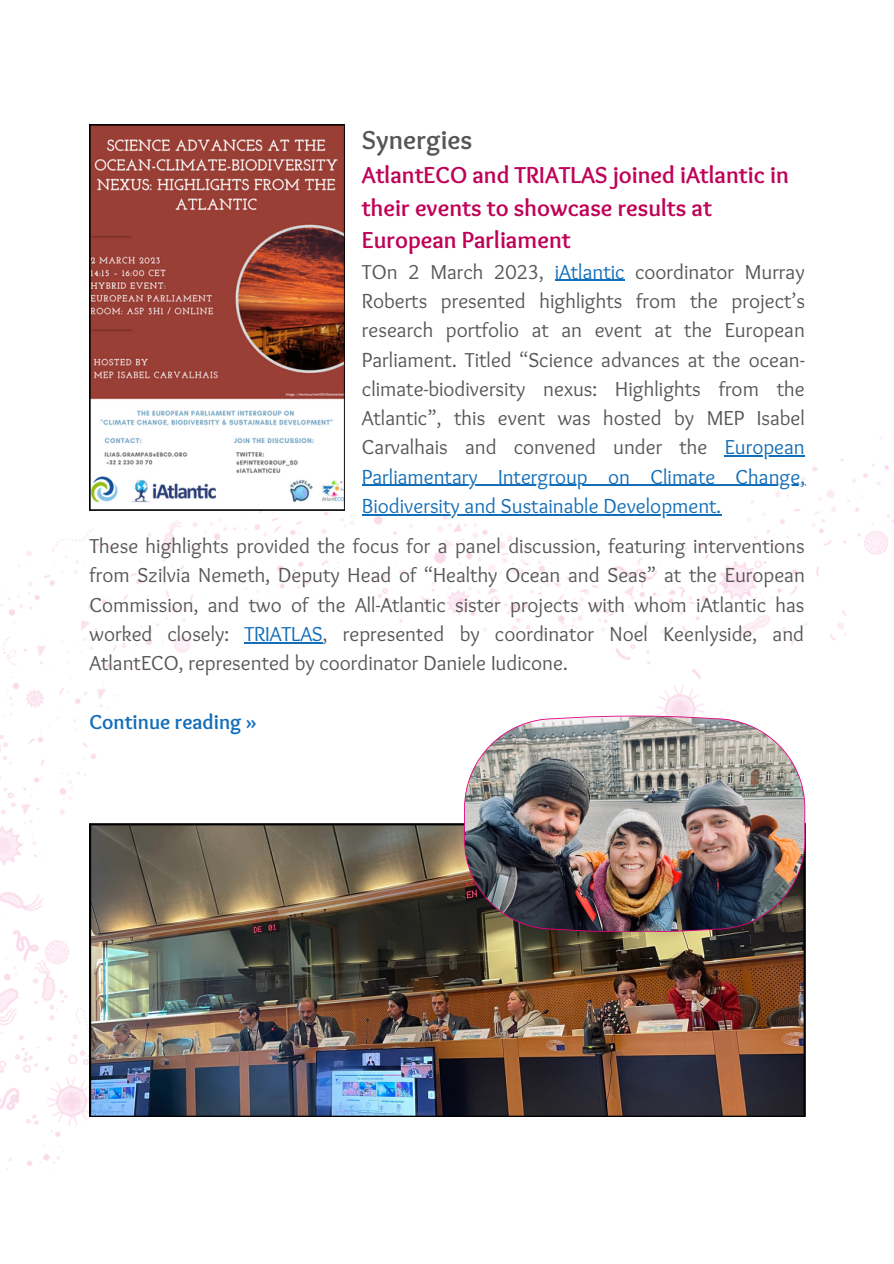
<style>
.page{position:relative;width:894px;height:1264px;background:#fff}
.page>*{position:absolute;margin:0;border:0;box-sizing:border-box;transform-origin:0 0}
.t1{font:700 27px "Overlock";color:#575756}
.t2{font:700 24px/32.7px "Overlock";color:#bf0257}
.t3{font:21px/29.2px "Overlock";color:#575756;text-align:justify}
.t4{font:700 21px "Overlock";color:#136eb9}
.s1{color:#136eb9}
</style>
<div class="page">
<img style="left:0;top:124px;width:893px;height:1047px">
<img style="left:89px;top:125px;width:256px;height:385px">
<hr style="left:554px;top:280px;width:70px;height:1px;background:#136eb9">
<hr style="left:724px;top:455px;width:80px;height:1px;background:#136eb9">
<hr style="left:362px;top:485px;width:442px;height:1px;background:#136eb9">
<hr style="left:362px;top:514px;width:354px;height:1px;background:#136eb9">
<hr style="left:244px;top:642px;width:79px;height:1px;background:#136eb9">
<img style="left:89px;top:824px;width:716px;height:292px">
<img style="left:464px;top:715px;width:341px;height:217px">
<p class="t1" style="left:362px;top:123px;width:112px">Synergies</p>
<p class="t2" style="left:362px;top:158px;width:428px">AtlantECO and TRIATLAS joined iAtlantic in their events to showcase results at<br>European Parliament</p>
<p class="t3" style="left:362px;top:256px;width:444px">TOn 2 March 2023, <span class="s1">iAtlantic</span> coordinator Murray Roberts presented highlights from the project’s research portfolio at an event at the European Parliament. Titled “Science advances at the ocean&shy;climate-biodiversity nexus: Highlights from the Atlantic”, this event was hosted by MEP Isabel Carvalhais and convened under the <span class="s1">European Parliamentary Intergroup on Climate Change, Biodiversity and Sustainable Development.</span></p>
<p class="t3" style="left:89px;top:531px;width:716px">These highlights provided the focus for a panel discussion, featuring interventions from Szilvia Nemeth, Deputy Head of “Healthy Ocean and Seas” at the European Commission, and two of the All-Atlantic sister projects with whom iAtlantic has worked closely: <span class="s1">TRIATLAS</span>, represented by coordinator Noel Keenlyside, and AtlantECO, represented by coordinator Daniele Iudicone.</p>
<p class="t4" style="left:89px;top:708px;width:169px">Continue reading »</p>
</div>
